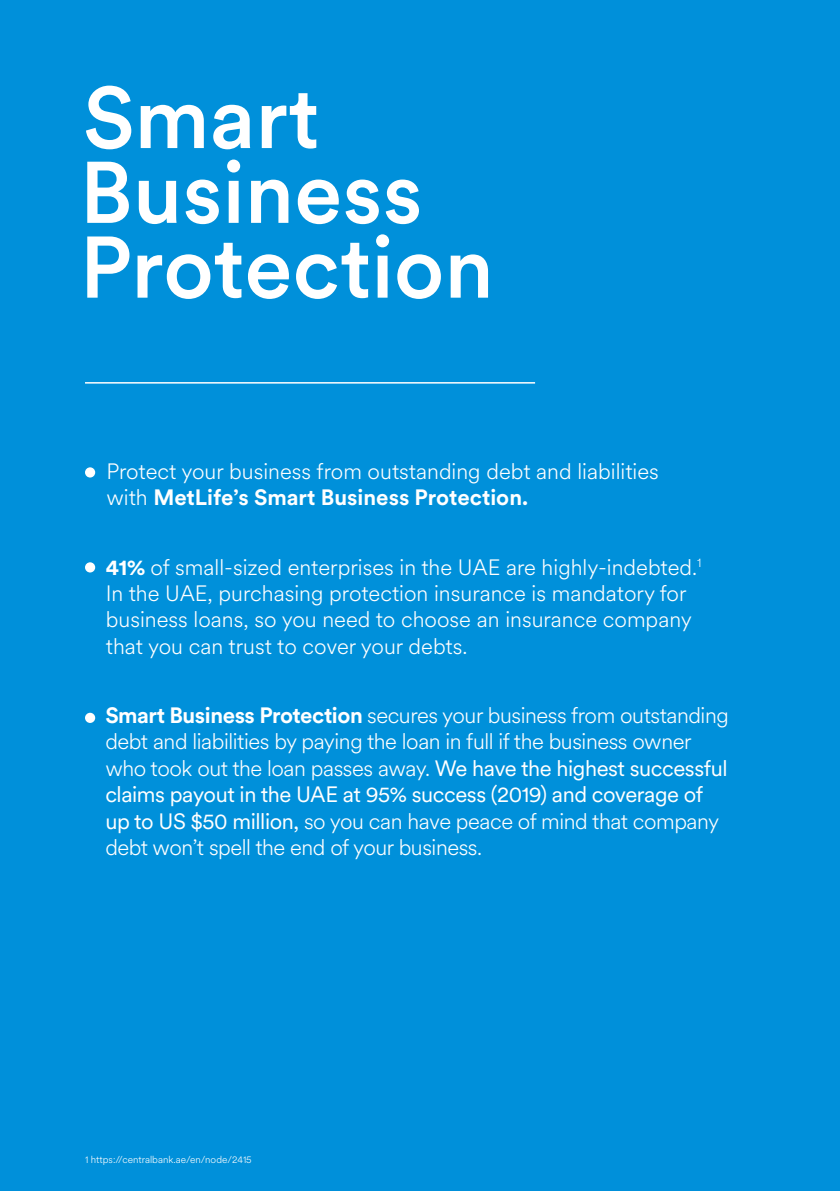
<style>
.page{position:relative;width:840px;height:1191px;background:#fff}
.page>*{position:absolute;margin:0;border:0;box-sizing:border-box;transform-origin:0 0}
.t1{font:500 86.2px/74.8px "Met Life Circular";color:#fff}
.t2{font:300 22px/26.4px "Met Life Circular";letter-spacing:-.01em;color:#fff}
.t3{font:300 10px "Met Life Circular";color:#fff}
.s1{font-weight:700}
.s2{font-weight:400}
</style>
<div class="page">
<div style="left:0;top:0;width:839px;height:1191px;background:#0090da"></div>
<div style="left:85px;top:713px;width:10px;height:10px;background:#fff;border-radius:50%"></div>
<div style="left:85px;top:562px;width:10px;height:10px;background:#fff;border-radius:50%"></div>
<div style="left:85px;top:467px;width:10px;height:10px;background:#fff;border-radius:50%"></div>
<hr style="left:85px;top:382px;width:449px;height:1px;background:#fff">
<p class="t1" style="left:80px;top:76px;width:415px">Smart<br>Business<br>Protection</p>
<p class="t2" style="left:106px;top:457px;width:553px">Protect your business from outstanding debt and liabilities with <span class="s1">MetLife’s Smart Business Protection.</span></p>
<p class="t2" style="left:106px;top:553px;width:597px"><span class="s1">41%</span> of small-sized enterprises in the UAE are highly-indebted.<sup>1<br></sup>In the UAE, purchasing protection insurance is mandatory for business loans, so you need to choose an insurance company that you can trust to cover your debts.</p>
<p class="t2" style="left:105px;top:701px;width:624px"><span class="s1">Smart Business Protection</span> secures your business from outstanding debt and liabilities by paying the loan in full if the business owner who took out the loan passes away. <span class="s2">We have the highest successful claims payout in the UAE at 95% success (2019) and coverage of up to US $50 million,</span> so you can have peace of mind that company debt won’t spell the end of your business.</p>
<p class="t3" style="left:85px;top:1152px;width:168px">1 https://centralbank.ae/en/node/2415</p>
</div>
